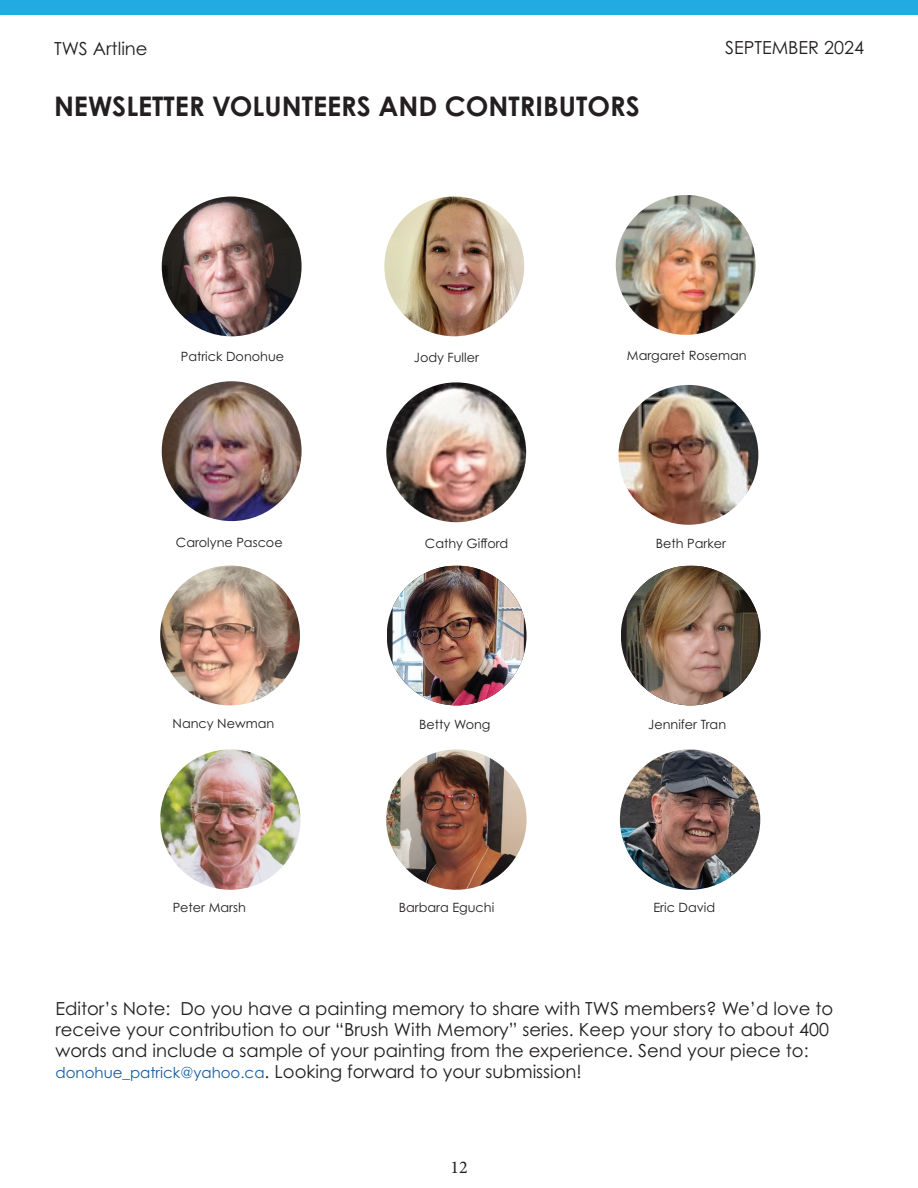
<style>
.page{position:relative;width:918px;height:1188px;background:#fff}
.page>*{position:absolute;margin:0;border:0;box-sizing:border-box;transform-origin:0 0}
.t1{font:700 27px "Century Gothic Pro";color:#231f20}
.t2{font:18px/21px "Century Gothic Pro";color:#231f20}
.t3{font:18px "Minion Pro";color:#231f20}
.t4{font:12.75px "Century Gothic Pro";color:#231f20}
.s1{font-size:15px;color:#175d9e}
</style>
<div class="page">
<div style="left:0;top:0;width:918px;height:15px;background:#22abe2"></div>
<img style="left:384px;top:196px;width:140px;height:140px;border-radius:70px">
<img style="left:162px;top:197px;width:140px;height:139px;border-radius:70px">
<img style="left:616px;top:195px;width:140px;height:140px;border-radius:70px">
<img style="left:160px;top:566px;width:140px;height:139px;border-radius:70px">
<img style="left:393px;top:566px;width:131px;height:139px">
<img style="left:627px;top:566px;width:131px;height:139px">
<img style="left:162px;top:381px;width:140px;height:140px;border-radius:70px">
<img style="left:619px;top:385px;width:139px;height:140px;border-radius:70px">
<img style="left:386px;top:382px;width:140px;height:140px;border-radius:70px">
<img style="left:386px;top:749px;width:141px;height:141px;border-radius:70px">
<img style="left:620px;top:749px;width:140px;height:141px;border-radius:70px">
<img style="left:160px;top:749px;width:141px;height:141px;border-radius:70px">
<p class="t2" style="left:54px;top:38px;width:95px">TWS Artline</p>
<p class="t2" style="left:725px;top:37px;width:140px">SEPTEMBER 2024</p>
<h1 class="t1" style="left:54px;top:89px;width:587px">NEWSLETTER VOLUNTEERS AND CONTRIBUTORS</h1>
<p class="t4" style="left:181px;top:349px;width:105px">Patrick Donohue</p>
<p class="t4" style="left:414px;top:349px;width:67px">Jody Fuller</p>
<p class="t4" style="left:627px;top:347px;width:121px">Margaret Roseman</p>
<p class="t4" style="left:176px;top:534px;width:108px">Carolyne Pascoe</p>
<p class="t4" style="left:425px;top:535px;width:85px">Cathy Gifford</p>
<p class="t4" style="left:656px;top:536px;width:72px">Beth Parker</p>
<p class="t4" style="left:173px;top:716px;width:103px">Nancy Newman</p>
<p class="t4" style="left:419px;top:717px;width:73px">Betty Wong</p>
<p class="t4" style="left:648px;top:717px;width:79px">Jennifer Tran</p>
<p class="t4" style="left:173px;top:899px;width:75px">Peter Marsh</p>
<p class="t4" style="left:399px;top:899px;width:97px">Barbara Eguchi</p>
<p class="t4" style="left:653px;top:899px;width:63px">Eric David</p>
<p class="t2" style="left:55px;top:997px;width:779px">Editor’s Note: Do you have a painting memory to share with TWS members? We’d love to receive your contribution to our “Brush With Memory” series. Keep your story to about 400 words and include a sample of your painting from the experience. Send your piece to: <span class="s1">donohue_patrick@yahoo.ca</span>. Looking forward to your submission!</p>
<p class="t3" style="left:450px;top:1155px;width:19px">12</p>
</div>
